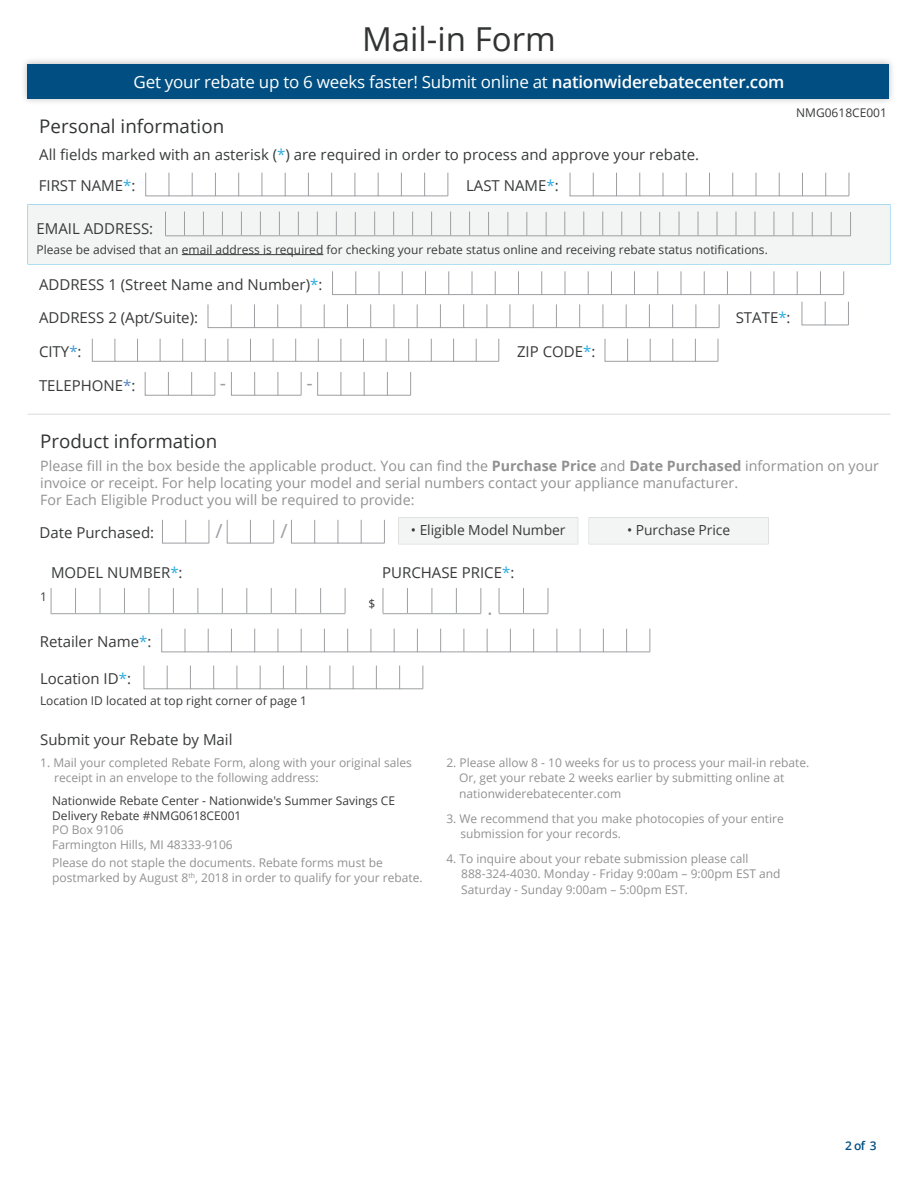
<style>
.page{position:relative;width:918px;height:1188px;background:#fff}
.page>*{position:absolute;margin:0;border:0;box-sizing:border-box;transform-origin:0 0}
.t1{font:33px "Open Sans";color:#323333}
.t2{font:19.5px "Open Sans";color:#9d9fa2}
.t3{font:18.75px "Open Sans";color:#323333}
.t4{font:16.8px "Open Sans";letter-spacing:-.015em;color:#fff}
.t5{font:15px "Open Sans";color:#393a3a}
.t6{font:14.25px/17.1px "Open Sans";color:#919191}
.t7{font:13.95px "Open Sans";letter-spacing:-.005em;color:#393a3a}
.t8{font:12px/15.6px "Open Sans";color:#919191}
.t9{font:12px/14.9px "Open Sans";color:#393a3a}
.t10{font:600 12px "Open Sans";color:#014f82}
.s1{font-weight:600}
.s2{color:#2aabe1}
.s3{color:#4198d3}
.s4{color:#5382c2}
.s5{font-weight:700}
.s6{color:#2da5dd}
</style>
<div class="page">
<div style="left:28px;top:204px;width:862px;height:61px;background:#f3f4f4"></div>
<hr style="left:28px;top:414px;width:862px;height:1px;background:#dbdad9">
<hr style="left:182px;top:254px;width:141px;height:1px;background:#393a3a">
<svg style="left:332px;top:271px;width:512px;height:24px"></svg>
<svg style="left:208px;top:304px;width:512px;height:24px"></svg>
<svg style="left:145px;top:172px;width:304px;height:24px"></svg>
<svg style="left:570px;top:172px;width:280px;height:24px"></svg>
<svg style="left:605px;top:338px;width:114px;height:24px"></svg>
<svg style="left:92px;top:338px;width:408px;height:24px"></svg>
<svg style="left:145px;top:372px;width:71px;height:24px"></svg>
<svg style="left:231px;top:372px;width:71px;height:24px"></svg>
<svg style="left:317px;top:372px;width:94px;height:24px"></svg>
<svg style="left:802px;top:301px;width:47px;height:24px"></svg>
<svg style="left:165px;top:212px;width:686px;height:25px"></svg>
<img style="left:24px;top:60px;width:868px;height:42px">
<div style="left:28px;top:64px;width:861px;height:35px;background:#014f82"></div>
<svg style="left:162px;top:519px;width:48px;height:24px"></svg>
<svg style="left:227px;top:519px;width:47px;height:24px"></svg>
<svg style="left:291px;top:519px;width:94px;height:24px"></svg>
<svg style="left:161px;top:628px;width:490px;height:25px"></svg>
<svg style="left:144px;top:665px;width:280px;height:24px"></svg>
<div style="left:398px;top:518px;width:180px;height:26px;background:#f3f4f4"></div>
<div style="left:589px;top:518px;width:180px;height:26px;background:#f3f4f4"></div>
<svg style="left:51px;top:588px;width:295px;height:26px"></svg>
<svg style="left:383px;top:588px;width:99px;height:26px"></svg>
<svg style="left:499px;top:588px;width:50px;height:26px"></svg>
<h1 class="t1" style="left:362px;top:17px;width:195px">Mail-in Form</h1>
<h3 class="t4" style="left:134px;top:70px;width:652px">Get your rebate up to 6 weeks faster! Submit online at <span class="s1">nationwiderebatecenter.com</span></h3>
<h3 class="t3" style="left:39px;top:114px;width:186px">Personal information</h3>
<p class="t5" style="left:39px;top:144px;width:661px">All fields marked with an asterisk (<span class="s2">*</span>) are required in order to process and approve your rebate.</p>
<p class="t5" style="left:39px;top:176px;width:98px">FIRST NAME<span class="s2">*</span>:</p>
<p class="t5" style="left:37px;top:218px;width:118px">EMAIL ADDRESS:</p>
<p class="t5" style="left:466px;top:176px;width:94px">LAST NAME<span class="s2">*</span>:</p>
<p class="t9" style="left:37px;top:242px;width:733px">Please be advised that an email address is required for checking your rebate status online and receiving rebate status notifications.</p>
<p class="t5" style="left:39px;top:274px;width:285px">ADDRESS 1 (Street Name and Number)<span class="s2">*</span>:</p>
<p class="t9" style="left:796px;top:105px;width:92px">NMG0618CE001</p>
<p class="t5" style="left:39px;top:307px;width:161px">ADDRESS 2 (Apt/Suite):</p>
<p class="t5" style="left:39px;top:341px;width:44px">CITY<span class="s3">*</span>:</p>
<p class="t5" style="left:39px;top:375px;width:98px">TELEPHONE<span class="s4">*</span>:</p>
<h2 class="t2" style="left:220px;top:370px;width:8px">-</h2>
<h2 class="t2" style="left:307px;top:370px;width:8px">-</h2>
<h3 class="t3" style="left:40px;top:428px;width:179px">Product information</h3>
<p class="t5" style="left:517px;top:341px;width:80px">ZIP CODE<span class="s2">*</span>:</p>
<p class="t5" style="left:736px;top:308px;width:56px">STATE<span class="s2">*</span>:</p>
<p class="t6" style="left:40px;top:457px;width:840px">Please fill in the box beside the applicable product. You can find the <span class="s5">Purchase Price</span> and <span class="s5">Date Purchased</span> information on your invoice or receipt. For help locating your model and serial numbers contact your appliance manufacturer.<br>For Each Eligible Product you will be required to provide:</p>
<p class="t5" style="left:40px;top:523px;width:116px">Date Purchased:</p>
<h2 class="t2" style="left:216px;top:517px;width:9px">/</h2>
<h2 class="t2" style="left:280px;top:517px;width:9px">/</h2>
<p class="t7" style="left:411px;top:520px;width:156px">• Eligible Model Number</p>
<p class="t7" style="left:627px;top:520px;width:105px">• Purchase Price</p>
<p class="t9" style="left:40px;top:589px;width:8px">1</p>
<p class="t5" style="left:51px;top:562px;width:133px">MODEL NUMBER<span class="s2">*</span>:</p>
<p class="t5" style="left:382px;top:562px;width:134px">PURCHASE PRICE<span class="s2">*</span>:</p>
<p class="t9" style="left:369px;top:596px;width:8px">$</p>
<p class="t5" style="left:40px;top:632px;width:113px">Retailer Name<span class="s6">*</span>:</p>
<p class="t5" style="left:40px;top:669px;width:92px">Location ID<span class="s2">*</span>:</p>
<p class="t9" style="left:40px;top:693px;width:269px">Location ID located at top right corner of page 1</p>
<p class="t5" style="left:40px;top:729px;width:194px">Submit your Rebate by Mail</p>
<p class="t8" style="left:54px;top:754px;width:359px;text-indent:-14px">1. Mail your completed Rebate Form, along with your original sales receipt in an envelope to the following address:</p>
<p class="t8" style="left:459px;top:754px;width:352px;text-indent:-13px">2. Please allow 8 - 10 weeks for us to process your mail-in rebate.<br>Or, get your rebate 2 weeks earlier by submitting online at nationwiderebatecenter.com</p>
<p class="t8" style="left:460px;top:810px;width:325px;text-indent:-14px">3. We recommend that you make photocopies of your entire submission for your records.</p>
<p class="t8" style="left:461px;top:850px;width:321px;text-indent:-15px">4. To inquire about your rebate submission please call<br>888-324-4030. Monday - Friday 9:00am – 9:00pm EST and<br>Saturday - Sunday 9:00am – 5:00pm EST.</p>
<p class="t9" style="left:52px;top:793px;width:345px">Nationwide Rebate Center - Nationwide's Summer Savings CE<br>Delivery Rebate #NMG0618CE001</p>
<p class="t8" style="left:52px;top:822px;width:182px;line-height:14.9px">PO Box 9106<br>Farmington Hills, MI 48333-9106</p>
<p class="t8" style="left:52px;top:855px;width:372px;line-height:14.9px">Please do not staple the documents. Rebate forms must be postmarked by August 8<sup>th</sup>, 2018 in order to qualify for your rebate.</p>
<p class="t10" style="left:845px;top:1138px;width:33px">2 of 3</p>
</div>
